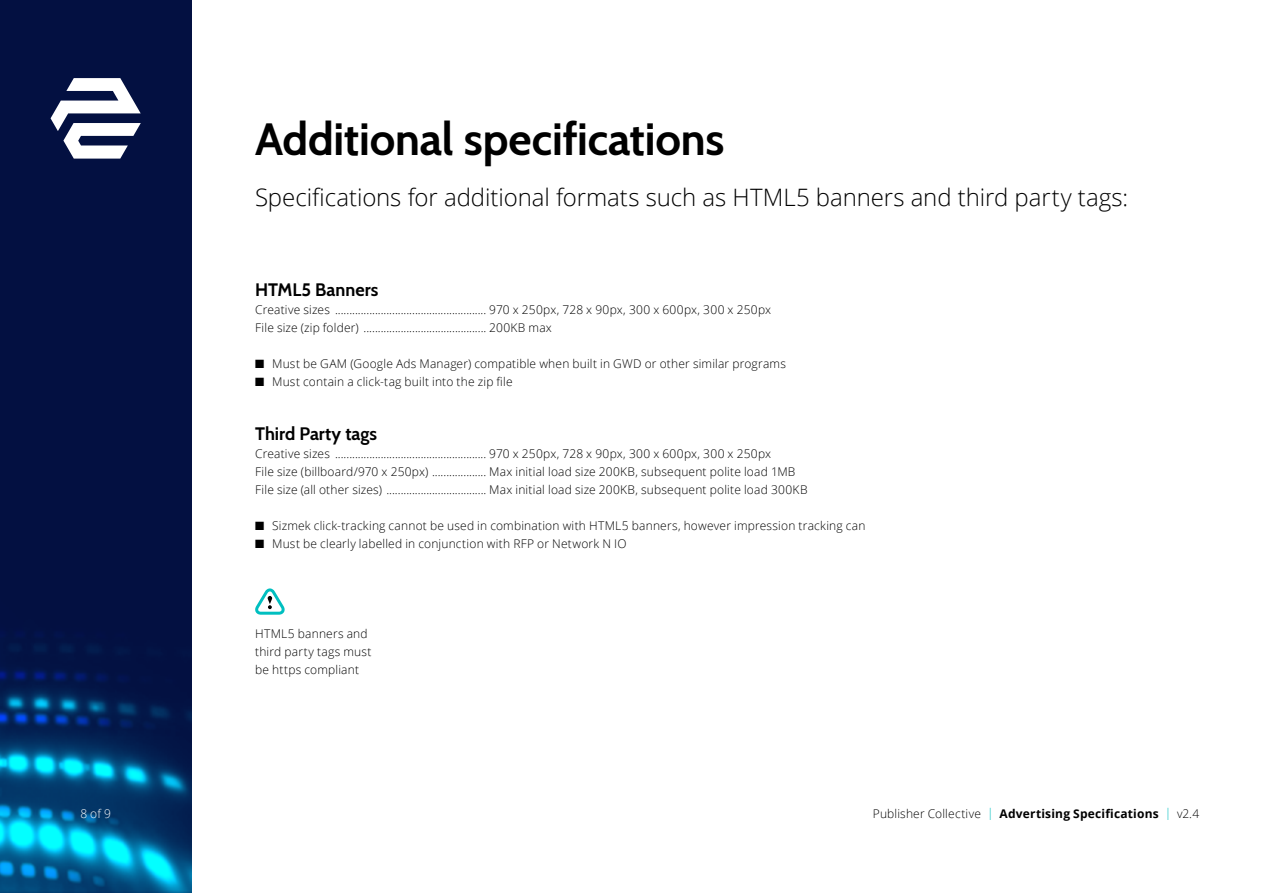
<style>
.page{position:relative;width:1263px;height:893px;background:#fff}
.page>*{position:absolute;margin:0;border:0;box-sizing:border-box;transform-origin:0 0}
.t1{font:700 45px "Cabin";letter-spacing:-.005em;color:#000}
.t2{font:300 24px "Open Sans";letter-spacing:-.005em;color:#000}
.t3{font:700 18px "Cabin";color:#000}
.t4{font:300 12px/18px "Open Sans";letter-spacing:.015em;color:#000}
.t5{font:700 12px "Open Sans";letter-spacing:.02em;color:#000}
.t6{font:300 12px "Open Sans";color:#fff}
.s1{font-weight:300}
.s2{font-weight:300;color:#00bfc0}
</style>
<div class="page">
<div style="left:0;top:0;width:191px;height:893px;background:#031041"></div>
<img style="left:0;top:117px;width:191px;height:776px">
<svg style="left:51px;top:78px;width:90px;height:81px"></svg>
<svg style="left:255px;top:588px;width:30px;height:27px"></svg>
<h1 class="t1" style="left:255px;top:104px;width:471px">Additional specifications</h1>
<h2 class="t2" style="left:255px;top:181px;width:874px">Specifications for additional formats such as HTML5 banners and third party tags:</h2>
<h3 class="t3" style="left:255px;top:276px;width:125px">HTML5 Banners</h3>
<p class="t4" style="left:255px;top:300px;width:517px">Creative sizes ..................................................... 970 x 250px, 728 x 90px, 300 x 600px, 300 x 250px<br>File size (zip folder) ........................................... 200KB max</p>
<p class="t4" style="left:255px;top:354px;width:532px">■ Must be GAM (Google Ads Manager) compatible when built in GWD or other similar programs</p>
<p class="t4" style="left:255px;top:372px;width:259px">■ Must contain a click-tag built into the zip file</p>
<h3 class="t3" style="left:255px;top:420px;width:123px">Third Party tags</h3>
<p class="t4" style="left:255px;top:444px;width:554px">Creative sizes ..................................................... 970 x 250px, 728 x 90px, 300 x 600px, 300 x 250px<br>File size (billboard/970 x 250px) ................... Max initial load size 200KB, subsequent polite load 1MB<br>File size (all other sizes) ................................... Max initial load size 200KB, subsequent polite load 300KB</p>
<p class="t4" style="left:255px;top:516px;width:612px">■ Sizmek click-tracking cannot be used in combination with HTML5 banners, however impression tracking can</p>
<p class="t4" style="left:255px;top:534px;width:373px">■ Must be clearly labelled in conjunction with RFP or Network N IO</p>
<p class="t4" style="left:255px;top:624px;width:118px">HTML5 banners and third party tags must be https compliant</p>
<p class="t6" style="left:80px;top:806px;width:32px">8 of 9</p>
<p class="t5" style="left:873px;top:805px;width:328px"><span class="s1">Publisher Collective</span> <span class="s2">|</span> Advertising Specifications <span class="s2">|</span> <span class="s1">v2.4</span></p>
</div>
